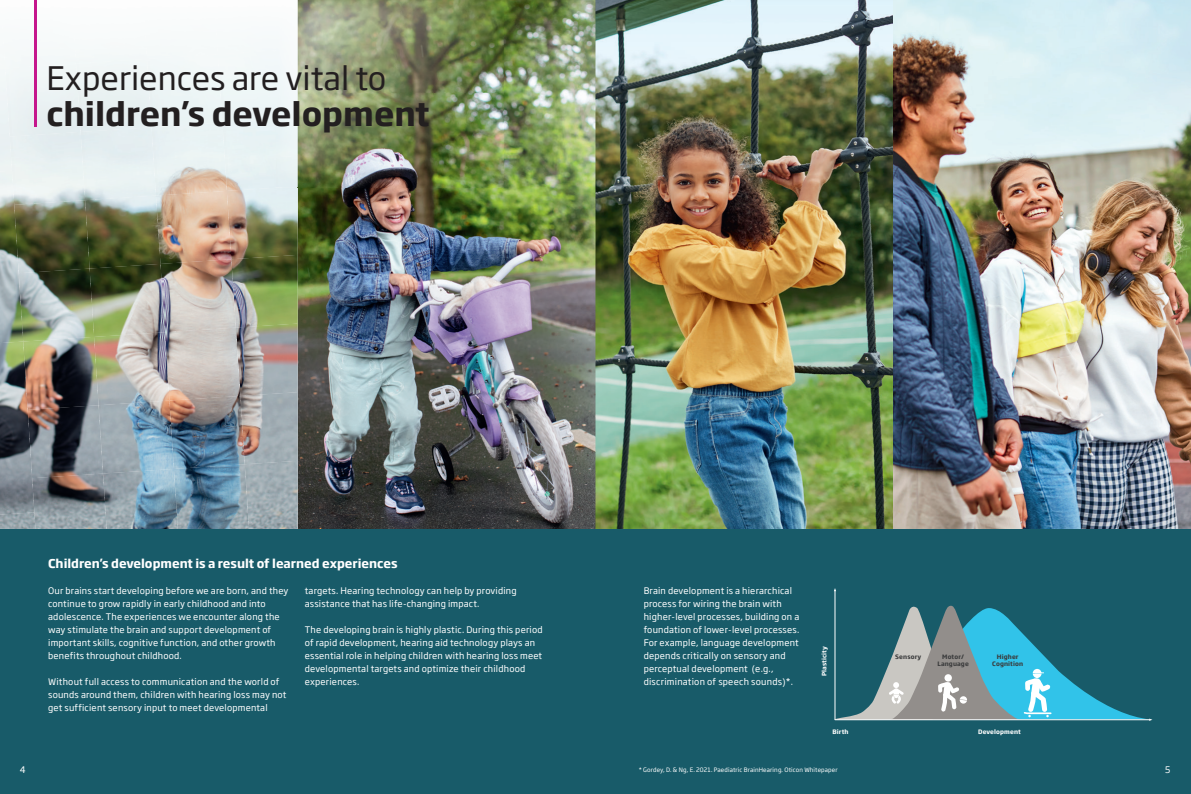
<style>
.page{position:relative;width:1191px;height:794px;background:#fff}
.page>*{position:absolute;margin:0;border:0;box-sizing:border-box;transform-origin:0 0}
.t1{font:32px "Soho Gothic Pro";color:#231f20}
.t2{font:700 32px "Soho Gothic Pro";color:#231f20}
.t3{font:700 12px "Soho Gothic Pro";color:#fff}
.t4{font:9px/13px "Soho Gothic Pro";letter-spacing:.02em;color:#fff}
.t5{font:6px "Soho Gothic Pro";letter-spacing:.02em;color:#fff}
.t6{font:700 6px/7.5px "Soho Gothic Pro";letter-spacing:.02em;color:#3a3b3c;text-align:center}
.t7{font:700 6px "Soho Gothic Pro";letter-spacing:.02em;color:#fff}
</style>
<div class="page">
<img style="left:298px;top:0;width:595px;height:529px">
<img style="left:12px;top:0;width:64px;height:63px">
<div style="left:76px;top:59px;width:76px;height:68px;background:#eaf2f2"></div>
<div style="left:5px;top:63px;width:76px;height:74px;background:#ebf3f4"></div>
<div style="left:222px;top:119px;width:54px;height:68px;background:#e8f2f4"></div>
<img style="left:151px;top:122px;width:76px;height:69px">
<img style="left:0;top:171px;width:23px;height:170px">
<img style="left:227px;top:187px;width:71px;height:68px">
<img style="left:156px;top:191px;width:75px;height:68px">
<img style="left:85px;top:195px;width:76px;height:69px">
<img style="left:14px;top:200px;width:76px;height:73px">
<img style="left:231px;top:255px;width:67px;height:68px">
<img style="left:160px;top:259px;width:76px;height:68px">
<img style="left:90px;top:264px;width:75px;height:68px">
<img style="left:19px;top:268px;width:75px;height:73px">
<img style="left:236px;top:323px;width:62px;height:69px">
<img style="left:165px;top:327px;width:75px;height:69px">
<img style="left:94px;top:332px;width:75px;height:68px">
<img style="left:23px;top:337px;width:76px;height:68px">
<img style="left:0;top:341px;width:35px;height:171px">
<img style="left:240px;top:392px;width:58px;height:69px">
<img style="left:169px;top:396px;width:76px;height:68px">
<img style="left:98px;top:400px;width:76px;height:69px">
<img style="left:28px;top:405px;width:75px;height:73px">
<img style="left:245px;top:461px;width:53px;height:68px">
<img style="left:174px;top:464px;width:75px;height:65px">
<img style="left:103px;top:469px;width:75px;height:60px">
<img style="left:32px;top:473px;width:75px;height:56px">
<img style="left:0;top:512px;width:36px;height:17px">
<img style="left:893px;top:0;width:298px;height:529px">
<div style="left:0;top:529px;width:1191px;height:265px;background:#185b69"></div>
<hr style="left:834px;top:590px;width:1px;height:130px;background:#fff">
<svg style="left:835px;top:605px;width:317px;height:116px"></svg>
<img style="left:276px;top:0;width:228px;height:187px">
<hr style="left:34px;top:0;width:2px;height:65px;background:#c5168c">
<hr style="left:34px;top:65px;width:2px;height:61px;background:#c5168c">
<h1 class="t1" style="left:46px;top:54px;width:341px">Experiences are vital to</h1>
<h1 class="t2" style="left:46px;top:89px;width:385px">children’s development</h1>
<h2 class="t3" style="left:48px;top:554px;width:351px">Children’s development is a result of learned experiences</h2>
<p class="t4" style="left:48px;top:584px;width:242px">Our brains start developing before we are born, and they continue to grow rapidly in early childhood and into adolescence. The experiences we encounter along the way stimulate the brain and support development of important skills, cognitive function, and other growth benefits throughout childhood.</p>
<p class="t4" style="left:48px;top:674px;width:240px">Without full access to communication and the world of sounds around them, children with hearing loss may not get sufficient sensory input to meet developmental</p>
<p class="t4" style="left:305px;top:583px;width:213px">targets. Hearing technology can help by providing assistance that has life-changing impact.</p>
<p class="t4" style="left:305px;top:622px;width:239px">The developing brain is highly plastic. During this period of rapid development, hearing aid technology plays an essential role in helping children with hearing loss meet developmental targets and optimize their childhood experiences.</p>
<p class="t4" style="left:643px;top:584px;width:157px">Brain development is a hierarchical process for wiring the brain with higher-level processes, building on a foundation of lower-level processes.<br>For example, language development depends critically on sensory and perceptual development (e.g., discrimination of speech sounds)*.</p>
<p class="t7" style="left:819px;top:676px;width:32px;rotate:-90deg">Plasticity</p>
<p class="t6" style="left:895px;top:652px;width:27px">Sensory</p>
<p class="t6" style="left:937px;top:652px;width:33px">Motor/<br>Language</p>
<p class="t6" style="left:992px;top:652px;width:32px">Higher<br>Cognition</p>
<p class="t7" style="left:832px;top:727px;width:18px">Birth</p>
<p class="t5" style="left:638px;top:765px;width:200px">* Gordey, D. &amp; Ng, E. 2021. Paediatric BrainHearing. Oticon Whitepaper</p>
<p class="t7" style="left:978px;top:727px;width:44px">Development</p>
<p class="t4" style="left:20px;top:762px;width:7px">4</p>
<p class="t4" style="left:1165px;top:762px;width:7px">5</p>
</div>
